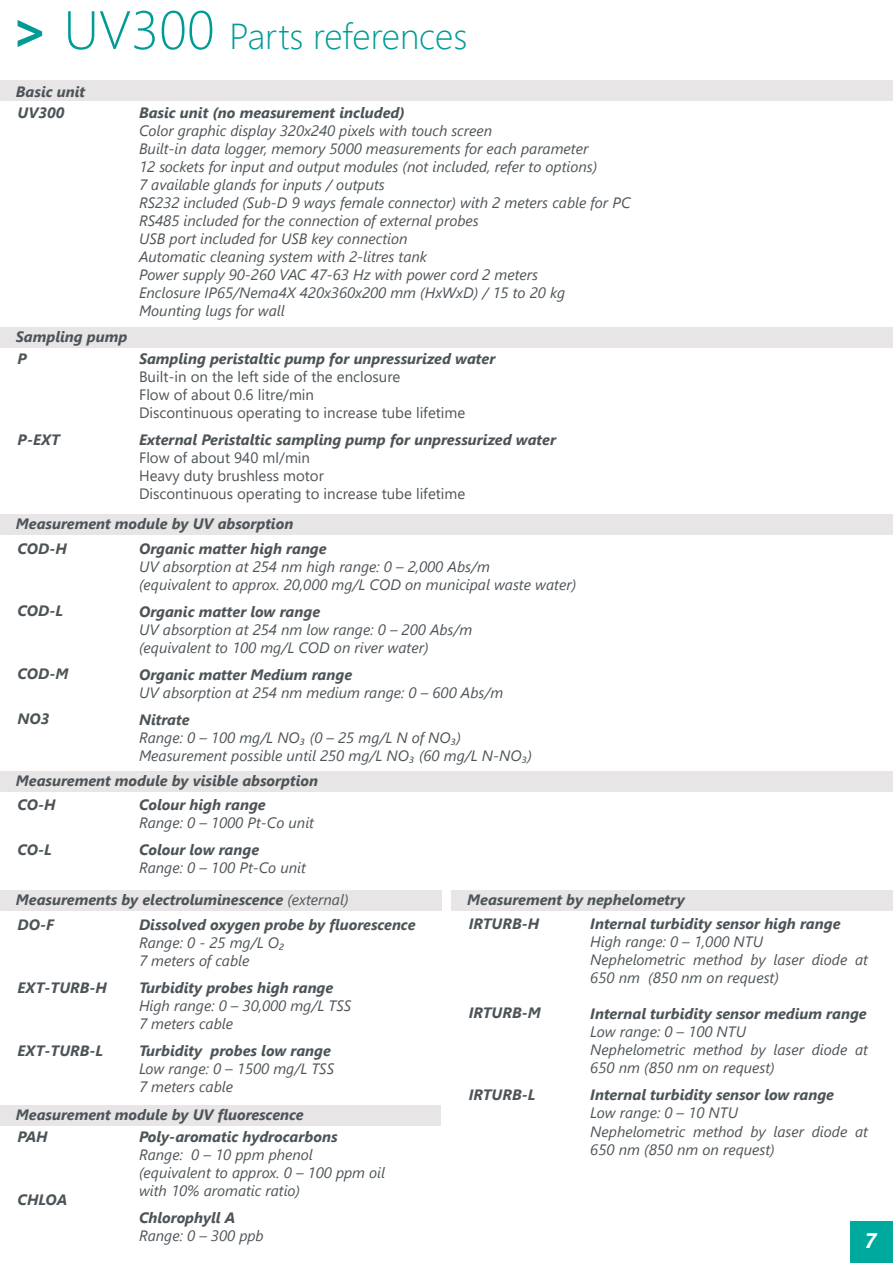
<style>
.page{position:relative;width:893px;height:1263px;background:#fff}
.page>*{position:absolute;margin:0;border:0;box-sizing:border-box;transform-origin:0 0}
.t1{font:300 36px "Segoe UI";color:#009b97}
.t2{font:italic 700 21px "Segoe UI";color:#fff}
.t3{font:italic 15px/18px "Segoe UI";color:#4d5458}
.t4{font:italic 700 15px/24.8px "Segoe UI";color:#4d5458}
.t5{font:15px/18px "Segoe UI";color:#4d5458}
.s1{font-weight:700;font-size:54px}
.s2{font-size:54px}
.s3{font-weight:400}
</style>
<div class="page">
<div style="left:0;top:80px;width:893px;height:21px;background:#e7e5e6"></div>
<div style="left:0;top:327px;width:893px;height:21px;background:#e7e5e6"></div>
<div style="left:0;top:1105px;width:440px;height:20px;background:#e7e5e6"></div>
<div style="left:0;top:514px;width:893px;height:21px;background:#e7e5e6"></div>
<div style="left:0;top:770px;width:893px;height:21px;background:#e7e5e6"></div>
<div style="left:451px;top:890px;width:442px;height:21px;background:#e7e5e6"></div>
<div style="left:0;top:890px;width:442px;height:21px;background:#e7e5e6"></div>
<div style="left:850px;top:1222px;width:43px;height:41px;background:#00a99d"></div>
<h1 class="t1" style="left:11px;top:23px;width:458px"><span class="s1">&gt;</span> <span class="s2">UV300</span> Parts references</h1>
<p class="t4" style="left:16px;top:81px;width:71px">Basic unit</p>
<p class="t4" style="left:139px;top:102px;width:267px">Basic unit (no measurement included)</p>
<p class="t3" style="left:139px;top:123px;width:493px">Color graphic display 320x240 pixels with touch screen<br>Built-in data logger, memory 5000 measurements for each parameter<br>12 sockets for input and output modules (not included, refer to options)<br>7 available glands for inputs / outputs<br>RS232 included (Sub-D 9 ways female connector) with 2 meters cable for PC RS485 included for the connection of external probes<br>USB port included for USB key connection<br>Automatic cleaning system with 2-litres tank<br>Power supply 90-260 VAC 47-63 Hz with power cord 2 meters<br>Enclosure IP65/Nema4X 420x360x200 mm (HxWxD) / 15 to 20 kg Mounting lugs for wall</p>
<p class="t4" style="left:18px;top:102px;width:48px">UV300</p>
<p class="t4" style="left:16px;top:328px;width:113px;line-height:21.5px">Sampling pump<br>P</p>
<p class="t4" style="left:18px;top:429px;width:44px">P-EXT</p>
<p class="t4" style="left:139px;top:348px;width:358px">Sampling peristaltic pump for unpressurized water</p>
<p class="t5" style="left:139px;top:369px;width:328px">Built-in on the left side of the enclosure<br>Flow of about 0.6 litre/min<br>Discontinuous operating to increase tube lifetime</p>
<p class="t4" style="left:139px;top:429px;width:418px">External Peristaltic sampling pump for unpressurized water</p>
<p class="t5" style="left:139px;top:450px;width:328px">Flow of about 940 ml/min<br>Heavy duty brushless motor<br>Discontinuous operating to increase tube lifetime</p>
<p class="t4" style="left:16px;top:513px;width:279px">Measurement module by UV absorption<br>COD-H</p>
<p class="t4" style="left:139px;top:537px;width:189px">Organic matter high range</p>
<p class="t3" style="left:139px;top:559px;width:439px">UV absorption at 254 nm high range: 0 – 2,000 Abs/m<br>(equivalent to approx. 20,000 mg/L COD on municipal waste water)</p>
<p class="t4" style="left:139px;top:600px;width:183px">Organic matter low range</p>
<p class="t3" style="left:139px;top:622px;width:335px">UV absorption at 254 nm low range: 0 – 200 Abs/m (equivalent to 100 mg/L COD on river water)</p>
<p class="t4" style="left:139px;top:663px;width:215px">Organic matter Medium range</p>
<p class="t3" style="left:139px;top:685px;width:366px">UV absorption at 254 nm medium range: 0 – 600 Abs/m</p>
<p class="t4" style="left:139px;top:708px;width:52px">Nitrate</p>
<p class="t3" style="left:139px;top:730px;width:395px">Range: 0 – 100 mg/L NO₃ (0 – 25 mg/L N of NO₃)<br>Measurement possible until 250 mg/L NO₃ (60 mg/L N-NO₃)</p>
<p class="t4" style="left:16px;top:769px;width:304px">Measurement module by visible absorption<br>CO-H</p>
<p class="t4" style="left:18px;top:839px;width:36px">CO-L</p>
<p class="t4" style="left:18px;top:600px;width:47px">COD-L</p>
<p class="t4" style="left:18px;top:663px;width:53px">COD-M</p>
<p class="t4" style="left:18px;top:708px;width:34px">NO3</p>
<p class="t4" style="left:139px;top:794px;width:128px">Colour high range</p>
<p class="t3" style="left:139px;top:815px;width:177px">Range: 0 – 1000 Pt-Co unit</p>
<p class="t4" style="left:139px;top:839px;width:122px">Colour low range</p>
<p class="t3" style="left:139px;top:860px;width:168px">Range: 0 – 100 Pt-Co unit</p>
<p class="t4" style="left:16px;top:888px;width:334px;line-height:25.3px">Measurements by electroluminescence <span class="s3">(external)<br></span>DO-F</p>
<p class="t4" style="left:139px;top:914px;width:278px">Dissolved oxygen probe by fluorescence</p>
<p class="t3" style="left:139px;top:935px;width:147px">Range: 0 - 25 mg/L O₂<br>7 meters of cable</p>
<p class="t4" style="left:139px;top:977px;width:196px">Turbidity probes high range</p>
<p class="t3" style="left:139px;top:998px;width:214px">High range: 0 – 30,000 mg/L TSS<br>7 meters cable</p>
<p class="t4" style="left:139px;top:1040px;width:193px">Turbidity probes low range</p>
<p class="t3" style="left:139px;top:1061px;width:197px">Low range: 0 – 1500 mg/L TSS<br>7 meters cable</p>
<p class="t4" style="left:18px;top:977px;width:91px">EXT-TURB-H</p>
<p class="t4" style="left:18px;top:1040px;width:87px">EXT-TURB-L</p>
<p class="t4" style="left:16px;top:1104px;width:289px;line-height:22.4px">Measurement module by UV fluorescence<br>PAH</p>
<p class="t4" style="left:139px;top:1126px;width:200px">Poly-aromatic hydrocarbons</p>
<p class="t3" style="left:139px;top:1147px;width:248px">Range: 0 – 10 ppm phenol (equivalent to approx. 0 – 100 ppm oil with 10% aromatic ratio)</p>
<p class="t4" style="left:139px;top:1207px;width:98px">Chlorophyll A</p>
<p class="t3" style="left:139px;top:1228px;width:126px">Range: 0 – 300 ppb</p>
<p class="t4" style="left:18px;top:1188px;width:51px">CHLOA</p>
<p class="t4" style="left:467px;top:889px;width:219px">Measurement by nephelometry<br>IRTURB-H</p>
<p class="t4" style="left:590px;top:913px;width:252px">Internal turbidity sensor high range</p>
<p class="t3" style="left:590px;top:934px;width:279px">High range: 0 – 1,000 NTU<br>Nephelometric method by laser diode at<br>650 nm (850 nm on request)</p>
<p class="t4" style="left:590px;top:1003px;width:278px">Internal turbidity sensor medium range</p>
<p class="t3" style="left:590px;top:1024px;width:279px">Low range: 0 – 100 NTU<br>Nephelometric method by laser diode at<br>650 nm (850 nm on request)</p>
<p class="t4" style="left:590px;top:1084px;width:245px">Internal turbidity sensor low range</p>
<p class="t3" style="left:590px;top:1105px;width:279px">Low range: 0 – 10 NTU<br>Nephelometric method by laser diode at<br>650 nm (850 nm on request)</p>
<p class="t4" style="left:469px;top:1002px;width:73px">IRTURB-M</p>
<p class="t4" style="left:469px;top:1084px;width:68px">IRTURB-L</p>
<h2 class="t2" style="left:864px;top:1233px;width:14px">7</h2>
</div>
